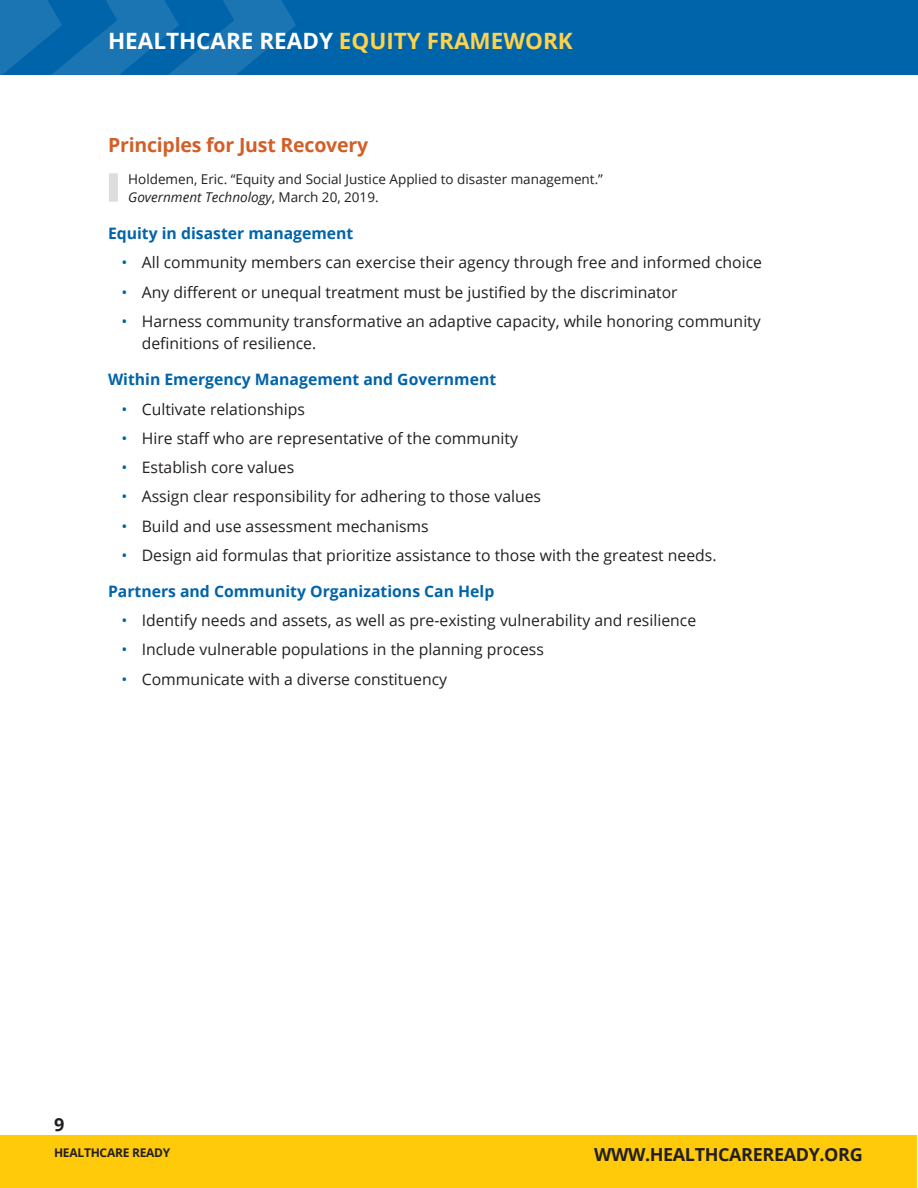
<style>
.page{position:relative;width:918px;height:1188px;background:#fff}
.page>*{position:absolute;margin:0;border:0;box-sizing:border-box;transform-origin:0 0}
.t1{font:700 22.5px "Open Sans";color:#fff}
.t2{font:700 19.5px "Open Sans";letter-spacing:-.01em;color:#d25f27}
.t3{font:700 18px "Open Sans";letter-spacing:-.02em;color:#231f20}
.t4{font:15.75px/22.5px "Open Sans";color:#231f20}
.BODY{font:700 15.75px "Open Sans";color:#0064aa}
.Source{font:13.5px/18px "Open Sans";color:#231f20}
.t5{font:700 12px "Open Sans";letter-spacing:-.02em;color:#231f20}
.s1{color:#fed34c}
.s2{font-style:italic}
.s3{color:#0064aa}
</style>
<div class="page">
<div style="left:1px;top:1136px;width:916px;height:52px;background:#feca0a"></div>
<div style="left:0;top:0;width:918px;height:75px;background:#0064aa"></div>
<svg style="left:0;top:0;width:296px;height:75px"></svg>
<div style="left:109px;top:173px;width:9px;height:29px;background:#dcdddf"></div>
<h1 class="t1" style="left:108px;top:25px;width:466px">HEALTHCARE READY <span class="s1">EQUITY FRAMEWORK</span></h1>
<h2 class="t2" style="left:108px;top:131px;width:262px">Principles for Just Recovery</h2>
<p class="Source" style="left:128px;top:169px;width:476px">Holdemen, Eric. “Equity and Social Justice Applied to disaster management.”<br><span class="s2">Government Technology</span>, March 20, 2019.</p>
<p class="BODY" style="left:108px;top:222px;width:247px">Equity in disaster management</p>
<p class="t4" style="left:122px;top:251px;width:642px"><span class="s3">•</span> All community members can exercise their agency through free and informed choice</p>
<p class="t4" style="left:122px;top:280px;width:558px"><span class="s3">•</span> Any different or unequal treatment must be justified by the discriminator</p>
<p class="t4" style="left:142px;top:310px;width:621px;text-indent:-20px"><span class="s3">•</span> Harness community transformative an adaptive capacity, while honoring community definitions of resilience.</p>
<p class="BODY" style="left:108px;top:369px;width:390px">Within Emergency Management and Government</p>
<p class="t4" style="left:122px;top:397px;width:185px"><span class="s3">•</span> Cultivate relationships</p>
<p class="t4" style="left:122px;top:427px;width:398px"><span class="s3">•</span> Hire staff who are representative of the community</p>
<p class="t4" style="left:122px;top:456px;width:174px"><span class="s3">•</span> Establish core values</p>
<p class="t4" style="left:122px;top:485px;width:421px"><span class="s3">•</span> Assign clear responsibility for adhering to those values</p>
<p class="t4" style="left:122px;top:514px;width:309px"><span class="s3">•</span> Build and use assessment mechanisms</p>
<p class="t4" style="left:122px;top:544px;width:597px"><span class="s3">•</span> Design aid formulas that prioritize assistance to those with the greatest needs.</p>
<p class="BODY" style="left:108px;top:580px;width:388px">Partners and Community Organizations Can Help</p>
<p class="t4" style="left:122px;top:609px;width:576px"><span class="s3">•</span> Identify needs and assets, as well as pre-existing vulnerability and resilience</p>
<p class="t4" style="left:122px;top:638px;width:424px"><span class="s3">•</span> Include vulnerable populations in the planning process</p>
<p class="t4" style="left:122px;top:667px;width:327px"><span class="s3">•</span> Communicate with a diverse constituency</p>
<p class="t3" style="left:54px;top:1112px;width:12px">9</p>
<p class="t5" style="left:54px;top:1144px;width:118px">HEALTHCARE READY</p>
<p class="t3" style="left:594px;top:1142px;width:270px">WWW.HEALTHCAREREADY.ORG</p>
</div>
